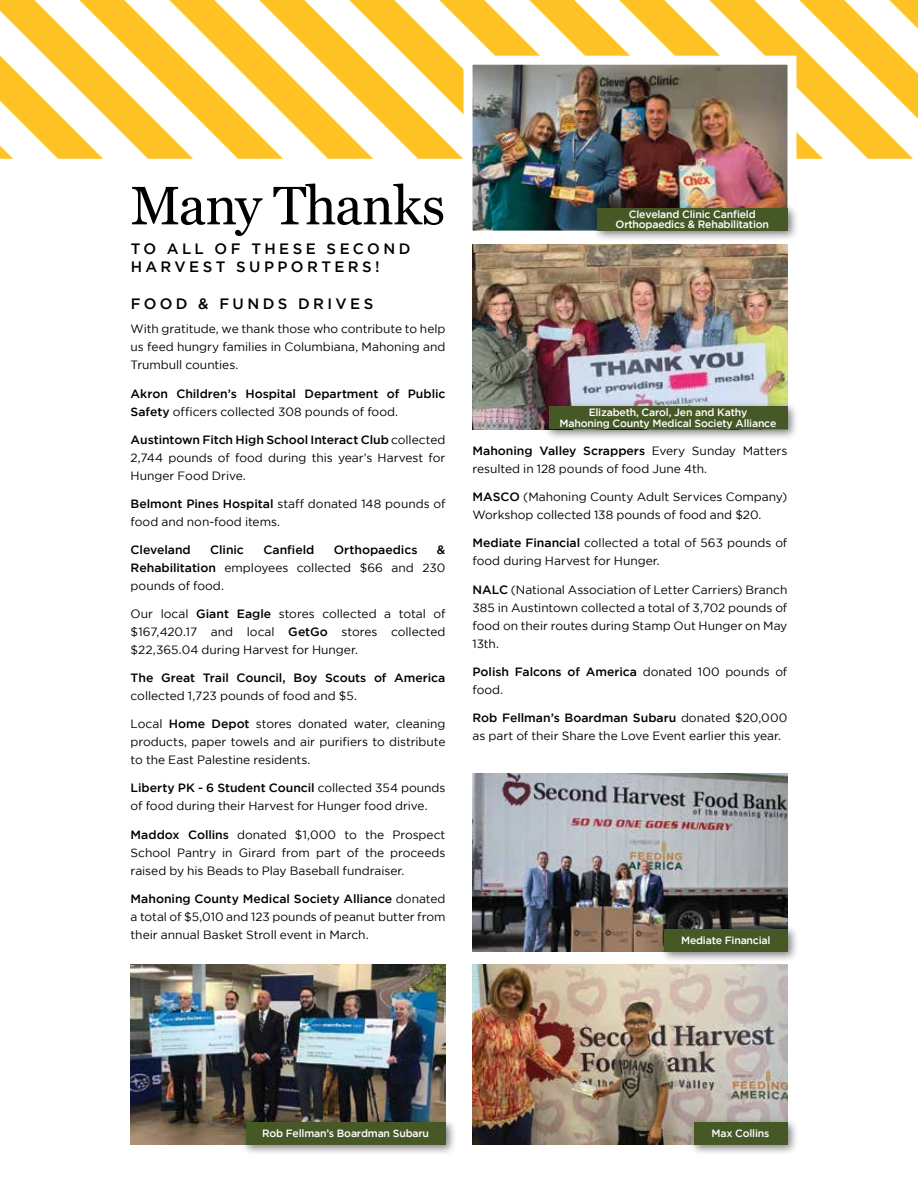
<style>
.page{position:relative;width:918px;height:1188px;background:#fff}
.page>*{position:absolute;margin:0;border:0;box-sizing:border-box;transform-origin:0 0}
.t1{font:54px "Georgia";letter-spacing:-.02em;color:#000}
.t2{font:500 15px/18.8px "Gotham";letter-spacing:.225em;color:#000}
.t3{font:12px/18px "Gotham";letter-spacing:-.005em;color:#000;text-align:justify}
.t4{font:500 12px/18px "Gotham";letter-spacing:-.005em;color:#000}
.t5{font:500 10.5px/10.5px "Gotham";letter-spacing:-.02em;color:#fff;text-align:center}
.s1{font-weight:400}
.s2{font-weight:500}
</style>
<div class="page">
<svg style="left:0;top:0;width:918px;height:159px"></svg>
<img style="left:131px;top:965px;width:315px;height:180px">
<img style="left:472px;top:245px;width:315px;height:184px">
<img style="left:472px;top:774px;width:315px;height:178px">
<img style="left:472px;top:965px;width:315px;height:180px">
<div style="left:544px;top:402px;width:255px;height:38px;background:#000;opacity:.5"></div>
<div style="left:549px;top:407px;width:238px;height:22px;background:#475827"></div>
<img style="left:474px;top:66px;width:312px;height:164px">
<div style="left:464px;top:56px;width:332px;height:184px;border:9px solid #fff"></div>
<div style="left:592px;top:203px;width:207px;height:39px;background:#000;opacity:.5"></div>
<div style="left:597px;top:208px;width:190px;height:23px;background:#475827"></div>
<div style="left:659px;top:924px;width:140px;height:39px;background:#000;opacity:.5"></div>
<div style="left:664px;top:929px;width:123px;height:23px;background:#475827"></div>
<div style="left:689px;top:1117px;width:110px;height:39px;background:#000;opacity:.5"></div>
<div style="left:694px;top:1122px;width:93px;height:23px;background:#475827"></div>
<div style="left:241px;top:1117px;width:216px;height:39px;background:#000;opacity:.5"></div>
<div style="left:246px;top:1122px;width:200px;height:23px;background:#475827"></div>
<h1 class="t1" style="left:131px;top:166px;width:316px">Many Thanks</h1>
<p class="t2" style="left:131px;top:239px;width:281px">TO ALL OF THESE SECOND<br>HARVEST SUPPORTERS!</p>
<p class="t2" style="left:131px;top:294px;width:244px">FOOD &amp; FUNDS DRIVES</p>
<p class="t3" style="left:131px;top:320px;width:316px">With gratitude, we thank those who contribute to help us feed hungry families in Columbiana, Mahoning and Trumbull counties.</p>
<p class="t4" style="left:131px;top:384px;width:316px">Akron Children’s Hospital Department of Public<br>Safety <span class="s1">officers collected 308 pounds of food.</span></p>
<p class="t3" style="left:131px;top:430px;width:316px"><span class="s2">Austintown Fitch High School Interact Club</span> collected 2,744 pounds of food during this year’s Harvest for Hunger Food Drive.</p>
<p class="t3" style="left:131px;top:494px;width:316px"><span class="s2">Belmont Pines Hospital</span> staff donated 148 pounds of food and non-food items.</p>
<p class="t4" style="left:131px;top:540px;width:62px">Cleveland</p>
<p class="t4" style="left:210px;top:540px;width:35px">Clinic</p>
<p class="t4" style="left:263px;top:540px;width:53px">Canfield</p>
<p class="t4" style="left:334px;top:540px;width:85px">Orthopaedics</p>
<p class="t3" style="left:131px;top:541px;width:316px;text-indent:306px"><span class="s2">&amp; Rehabilitation</span> employees collected $66 and 230 pounds of food.</p>
<p class="t3" style="left:131px;top:605px;width:316px">Our local <span class="s2">Giant Eagle</span> stores collected a total of $167,420.17 and local <span class="s2">GetGo</span> stores collected $22,365.04 during Harvest for Hunger.</p>
<p class="t4" style="left:131px;top:669px;width:316px">The Great Trail Council, Boy Scouts of America</p>
<p class="t3" style="left:131px;top:687px;width:228px">collected 1,723 pounds of food and $5.</p>
<p class="t3" style="left:131px;top:715px;width:316px">Local <span class="s2">Home Depot</span> stores donated water, cleaning products, paper towels and air purifiers to distribute to the East Palestine residents.</p>
<p class="t3" style="left:131px;top:779px;width:316px"><span class="s2">Liberty PK - 6 Student Council</span> collected 354 pounds of food during their Harvest for Hunger food drive.</p>
<p class="t3" style="left:131px;top:825px;width:316px"><span class="s2">Maddox Collins</span> donated $1,000 to the Prospect School Pantry in Girard from part of the proceeds raised by his Beads to Play Baseball fundraiser.</p>
<p class="t3" style="left:131px;top:889px;width:316px"><span class="s2">Mahoning County Medical Society Alliance</span> donated a total of $5,010 and 123 pounds of peanut butter from their annual Basket Stroll event in March.</p>
<p class="t5" style="left:616px;top:209px;width:155px">Cleveland Clinic Canfield<br>Orthopaedics &amp; Rehabilitation</p>
<p class="t5" style="left:560px;top:407px;width:218px">Elizabeth, Carol, Jen and Kathy<br>Mahoning County Medical Society Alliance</p>
<p class="t3" style="left:472px;top:442px;width:316px"><span class="s2">Mahoning Valley Scrappers</span> Every Sunday Matters resulted in 128 pounds of food June 4th.</p>
<p class="t3" style="left:472px;top:488px;width:316px"><span class="s2">MASCO</span> (Mahoning County Adult Services Company)<br>Workshop collected 138 pounds of food and $20.</p>
<p class="t3" style="left:472px;top:534px;width:316px"><span class="s2">Mediate Financial</span> collected a total of 563 pounds of food during Harvest for Hunger.</p>
<p class="t3" style="left:472px;top:580px;width:316px"><span class="s2">NALC</span> (National Association of Letter Carriers) Branch 385 in Austintown collected a total of 3,702 pounds of food on their routes during Stamp Out Hunger on May 13th.</p>
<p class="t3" style="left:472px;top:662px;width:316px"><span class="s2">Polish Falcons of America</span> donated 100 pounds of food.</p>
<p class="t3" style="left:472px;top:708px;width:316px"><span class="s2">Rob Fellman’s Boardman Subaru</span> donated $20,000 as part of their Share the Love Event earlier this year.</p>
<p class="t5" style="left:681px;top:935px;width:91px">Mediate Financial</p>
<p class="t5" style="left:262px;top:1128px;width:168px">Rob Fellman’s Boardman Subaru</p>
<p class="t5" style="left:712px;top:1128px;width:59px">Max Collins</p>
</div>
